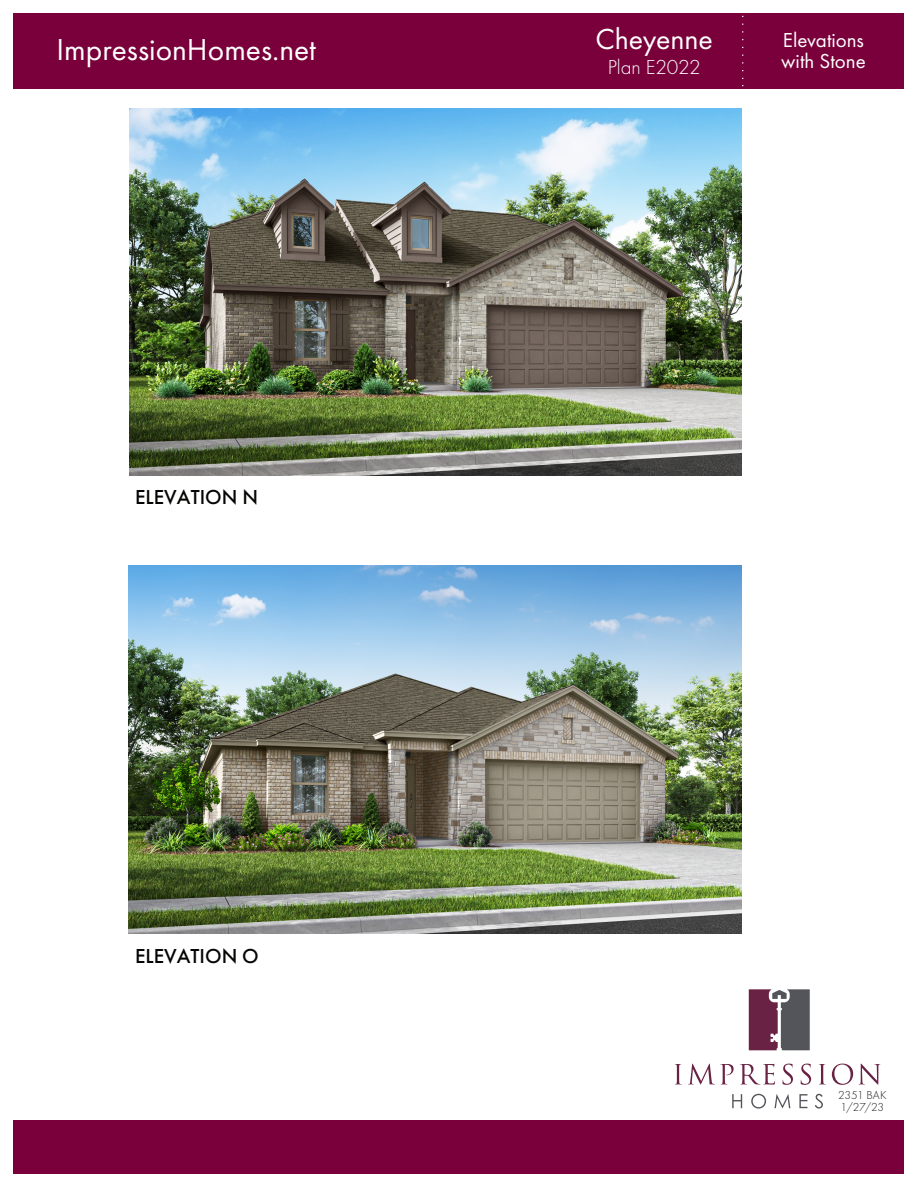
<style>
.page{position:relative;width:918px;height:1188px;background:#fff}
.page>*{position:absolute;margin:0;border:0;box-sizing:border-box;transform-origin:0 0}
.t1{font:31.5px "Futura PT";color:#fff}
.t2{font:30px "Futura PT";letter-spacing:-.005em;color:#fff}
.t3{font:500 21px "Futura PT";color:#050504}
.t4{font:21px/21px "Futura PT";color:#fff}
.t5{font:300 21px "Futura PT";letter-spacing:-.005em;color:#fff}
.t6{font:300 12px/11.2px "Futura PT";letter-spacing:.005em;color:#231f20}
</style>
<div class="page">
<div style="left:14px;top:1120px;width:890px;height:54px;background:#7a003b"></div>
<div style="left:14px;top:14px;width:890px;height:75px;background:#7a003b"></div>
<svg style="left:732px;top:1094px;width:10px;height:14px"></svg>
<svg style="left:751px;top:1094px;width:15px;height:15px"></svg>
<svg style="left:775px;top:1094px;width:15px;height:14px"></svg>
<svg style="left:799px;top:1094px;width:9px;height:14px"></svg>
<svg style="left:815px;top:1094px;width:8px;height:15px"></svg>
<svg style="left:675px;top:1064px;width:6px;height:20px"></svg>
<svg style="left:689px;top:1064px;width:45px;height:20px"></svg>
<svg style="left:740px;top:1064px;width:35px;height:21px"></svg>
<svg style="left:783px;top:1064px;width:10px;height:21px"></svg>
<svg style="left:801px;top:1064px;width:10px;height:21px"></svg>
<svg style="left:819px;top:1064px;width:7px;height:20px"></svg>
<svg style="left:832px;top:1064px;width:21px;height:21px"></svg>
<svg style="left:859px;top:1064px;width:21px;height:21px"></svg>
<svg style="left:749px;top:989px;width:61px;height:61px;background:#6f5162"></svg>
<img style="left:130px;top:109px;width:611px;height:366px">
<img style="left:129px;top:566px;width:612px;height:367px">
<h2 class="t2" style="left:596px;top:21px;width:119px">Cheyenne</h2>
<p class="t5" style="left:608px;top:55px;width:95px">Plan E2022</p>
<h1 class="t1" style="left:57px;top:31px;width:261px">ImpressionHomes.net</h1>
<p class="t4" style="left:781px;top:29px;width:86px">Elevations with Stone</p>
<p class="t3" style="left:135px;top:484px;width:124px">ELEVATION N</p>
<p class="t3" style="left:135px;top:943px;width:125px">ELEVATION O</p>
<p class="t6" style="left:838px;top:1090px;width:50px">2351 BAK<br>1/27/23</p>
</div>
